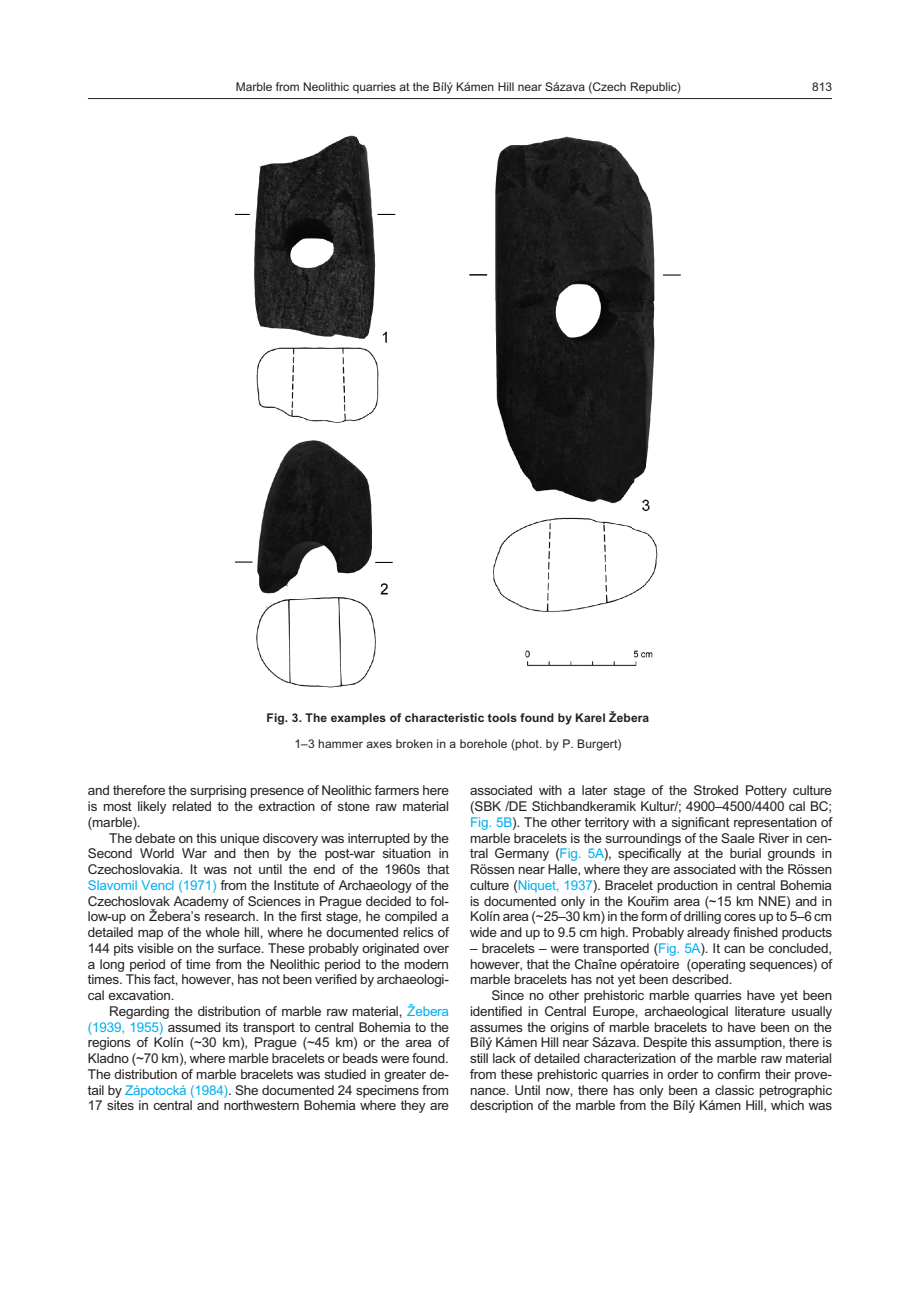
<style>
.page{position:relative;width:921px;height:1290px;background:#fff}
.page>*{position:absolute;margin:0;border:0;box-sizing:border-box;transform-origin:0 0}
.t1{font:13.5px/15.8px "Arial";letter-spacing:-.015em;color:#231f20;text-align:justify}
.t2{font:12px "Arial";color:#231f20}
.t3{font:700 12px "Arial";letter-spacing:.01em;color:#231f20}
.s1{color:#00aeef}
</style>
<div class="page">
<hr style="left:88px;top:98px;width:744px;height:1px;background:#231f20">
<img style="left:235px;top:135px;width:446px;height:553px">
<p class="t2" style="left:236px;top:83px;width:446px">Mar ble from Neo lithic quar ries at the Bílý Kámen Hill near Sázava (Czech Re pub lic)</p>
<p class="t2" style="left:812px;top:83px;width:22px">813</p>
<p class="t3" style="left:267px;top:713px;width:384px">Fig. 3. The ex am ples of char ac ter is tic tools found by Karel Žebera</p>
<p class="t2" style="left:294px;top:740px;width:329px">1–3 ham mer axes bro ken in a bore hole (phot. by P. Burgert)</p>
<p class="t1" style="left:88px;top:784px;width:363px">and there fore the sur pris ing pres ence of Neo lithic farm ers here is most likely re lated to the ex trac tion of stone raw ma te rial (mar ble).</p>
<p class="t1" style="left:88px;top:831px;width:363px;text-indent:21px">The de bate on this unique dis cov ery was in ter rupted by the Sec ond World War and then by the post-war sit u a tion in Czecho slo va kia. It was not un til the end of the 1960s that <span class="s1">Slavomil Vencl (1971)</span> from the In sti tute of Ar chae ol ogy of the Czecho slo vak Acad emy of Sci ences in Prague de cided to fol - low-up on Žebera’s re search. In the first stage, he com piled a de tailed map of the whole hill, where he doc u mented relics of 144 pits vis i ble on the sur face. These prob a bly orig i nated over a long pe riod of time from the Neo lithic pe riod to the mod ern times. This fact, however, has not been ver i fied by ar chae o log i - cal ex ca va tion.</p>
<p class="t1" style="left:88px;top:1004px;width:363px;text-indent:21px">Re gard ing the dis tri bu tion of mar ble raw ma te rial, <span class="s1">Žebera (1939, 1955)</span> as sumed its trans port to cen tral Bo he mia to the re gions of Kolín (~30 km), Prague (~45 km) or the area of Kladno (~70 km), where mar ble brace lets or beads were found.<br>The dis tri bu tion of mar ble brace lets was stud ied in greater de - tail by <span class="s1">Zápotocká (1984)</span>. She doc u mented 24 speci mens from 17 sites in cen tral and north west ern Bo he mia where they are</p>
<p class="t1" style="left:470px;top:784px;width:364px">as so ci ated with a later stage of the Stroked Pottery cul ture (SBK /DE Stichbandkeramik Kul tur/; 4900–4500/4400 cal BC; <span class="s1">Fig. 5B</span>). The other ter ri tory with a sig nif i cant rep re sen ta tion of mar ble brace lets is the sur round ings of the Saale River in cen - tral Ger many (<span class="s1">Fig. 5A</span>), spe cif i cally at the burial grounds in Rössen near Halle, where they are as so ci ated with the Rössen cul ture (<span class="s1">Niquet, 1937</span>). Brace let pro duc tion in cen tral Bo he mia is doc u mented only in the Kouøim area (~15 km NNE) and in Kolín area (~25–30 km) in the form of drill ing cores up to 5–6 cm wide and up to 9.5 cm high. Prob a bly al ready fin ished prod ucts</p>
<p class="t1" style="left:470px;top:941px;width:363px">– brace lets – were transported (<span class="s1">Fig. 5A</span>). It can be con cluded, however, that the Chaîne opératoire (op er at ing se quences) of mar ble brace lets has not yet been de scribed.</p>
<p class="t1" style="left:470px;top:989px;width:364px;text-indent:21px">Since no other pre his toric mar ble quar ries have yet been iden ti fied in Cen tral Eu rope, ar chae o log i cal lit er a ture usu ally as sumes the or i gins of marble brace lets to have been on the Bílý Kámen Hill near Sázava. De spite this as sump tion, there is still lack of de tailed charac ter iza tion of the mar ble raw ma te rial from these pre his toric quarries in or der to con firm their prov e - nance. Un til now, there has only been a clas sic petrographic de scrip tion of the mar ble from the Bílý Kámen Hill, which was</p>
</div>
